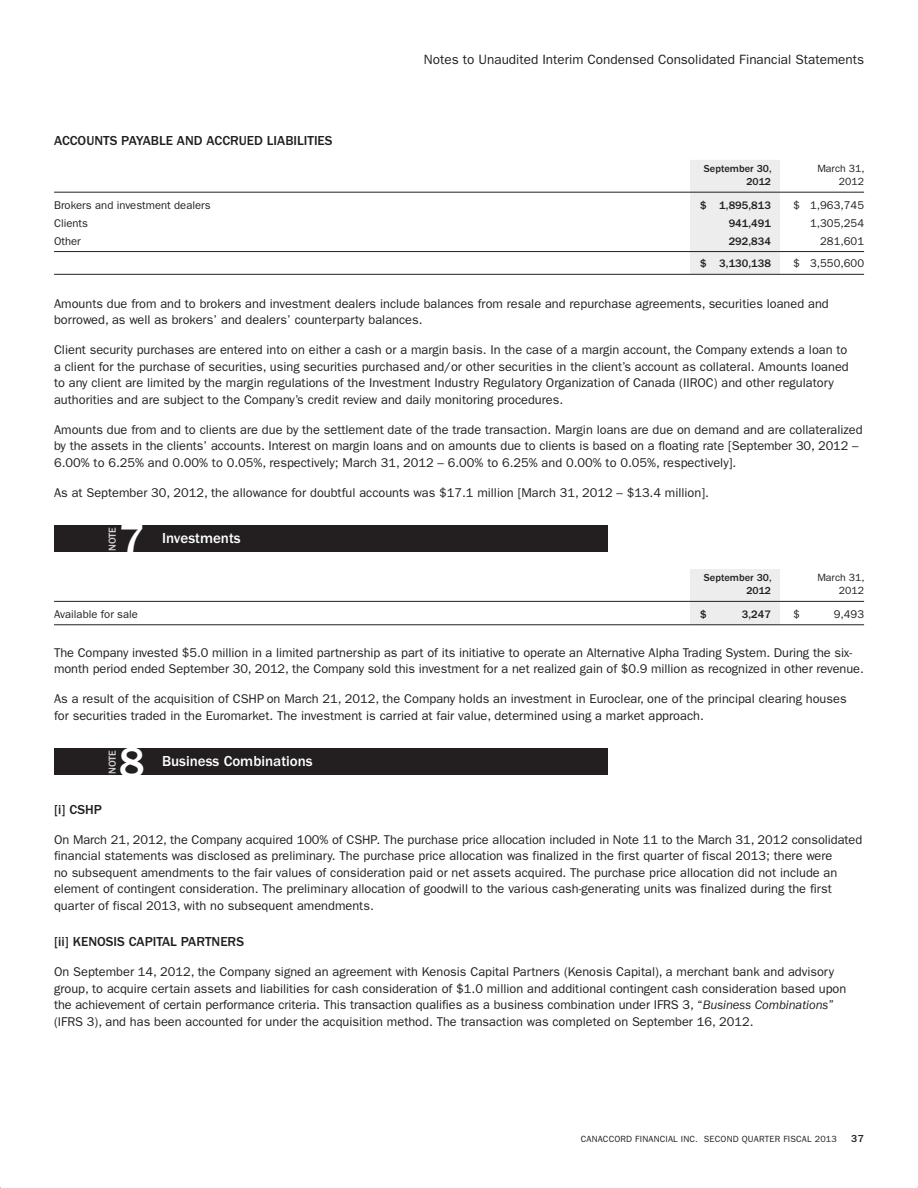
<style>
.page{position:relative;width:918px;height:1188px;background:#fff}
.page>*{position:absolute;margin:0;border:0;box-sizing:border-box;transform-origin:0 0}
.t1{font:500 43.5px "Franklin Gothic";color:#fff}
.t2{font:500 15px "Franklin Gothic";color:#fff}
.t3{font:500 13.5px "Franklin Gothic";color:#231f20}
.t4{font:13.5px "Franklin Gothic";color:#231f20}
.t5{font:12.75px/16.5px "Franklin Gothic";color:#231f20}
.t6{font:11.25px "Franklin Gothic";color:#231f20}
.t7{font:500 11.25px "Franklin Gothic";color:#231f20}
.t8{font:500 10.5px "Franklin Gothic";color:#231f20}
.t9{font:10.5px "Franklin Gothic";color:#231f20}
.t10{font:500 10.5px "Franklin Gothic";color:#d1d3d4}
.t11{font:9px "Franklin Gothic";letter-spacing:.02em;color:#231f20}
.s1{font-style:italic}
</style>
<div class="page">
<div style="left:690px;top:160px;width:90px;height:114px;background:#ededee"></div>
<hr style="left:54px;top:192px;width:810px;height:1px;background:#231f20">
<hr style="left:54px;top:251px;width:810px;height:1px;background:#231f20">
<hr style="left:54px;top:274px;width:810px;height:1px;background:#231f20">
<div style="left:690px;top:569px;width:90px;height:56px;background:#ededee"></div>
<hr style="left:54px;top:601px;width:810px;height:1px;background:#231f20">
<hr style="left:54px;top:625px;width:810px;height:1px;background:#231f20">
<div style="left:54px;top:525px;width:554px;height:27px;background:#231f20"></div>
<div style="left:54px;top:748px;width:554px;height:27px;background:#231f20"></div>
<p class="t3" style="left:54px;top:136px;width:280px">ACCOUNTS PAYABLE AND ACCRUED LIABILITIES</p>
<p class="t4" style="left:424px;top:55px;width:442px">Notes to Unaudited Interim Condensed Consolidated Financial Statements</p>
<p class="t8" style="left:704px;top:165px;width:69px">September 30,</p>
<p class="t9" style="left:817px;top:165px;width:49px">March 31,</p>
<p class="t8" style="left:746px;top:178px;width:26px">2012</p>
<p class="t9" style="left:839px;top:178px;width:27px">2012</p>
<p class="t6" style="left:54px;top:201px;width:158px">Brokers and investment dealers</p>
<p class="t7" style="left:700px;top:201px;width:72px">$ 1,895,813</p>
<p class="t6" style="left:793px;top:201px;width:72px">$ 1,963,745</p>
<p class="t6" style="left:54px;top:219px;width:35px">Clients</p>
<p class="t7" style="left:729px;top:219px;width:44px">941,491</p>
<p class="t6" style="left:810px;top:219px;width:55px">1,305,254</p>
<p class="t6" style="left:54px;top:237px;width:28px">Other</p>
<p class="t7" style="left:729px;top:237px;width:44px">292,834</p>
<p class="t6" style="left:820px;top:237px;width:45px">281,601</p>
<p class="t7" style="left:700px;top:259px;width:72px">$ 3,130,138</p>
<p class="t6" style="left:793px;top:259px;width:72px">$ 3,550,600</p>
<p class="t5" style="left:54px;top:296px;width:776px">Amounts due from and to brokers and investment dealers include balances from resale and repurchase agreements, securities loaned and borrowed, as well as brokers’ and dealers’ counterparty balances.</p>
<p class="t5" style="left:54px;top:343px;width:796px">Client security purchases are entered into on either a cash or a margin basis. In the case of a margin account, the Company extends a loan to a client for the purchase of securities, using securities purchased and/or other securities in the client’s account as collateral. Amounts loaned to any client are limited by the margin regulations of the Investment Industry Regulatory Organization of Canada (IIROC) and other regulatory authorities and are subject to the Company’s credit review and daily monitoring procedures.</p>
<p class="t5" style="left:54px;top:422px;width:810px">Amounts due from and to clients are due by the settlement date of the trade transaction. Margin loans are due on demand and are collateralized by the assets in the clients’ accounts. Interest on margin loans and on amounts due to clients is based on a floating rate [September 30, 2012 –<br>6.00% to 6.25% and 0.00% to 0.05%, respectively; March 31, 2012 – 6.00% to 6.25% and 0.00% to 0.05%, respectively].</p>
<p class="t5" style="left:54px;top:485px;width:656px">As at September 30, 2012, the allowance for doubtful accounts was $17.1 million [March 31, 2012 – $13.4 million].</p>
<p class="t10" style="left:109px;top:551px;width:26px;rotate:-90deg">NOTE</p>
<h1 class="t1" style="left:119px;top:524px;width:27px">7</h1>
<p class="t2" style="left:162px;top:533px;width:80px">Investments</p>
<p class="t8" style="left:704px;top:574px;width:69px">September 30,</p>
<p class="t9" style="left:817px;top:574px;width:49px">March 31,</p>
<p class="t8" style="left:746px;top:587px;width:26px">2012</p>
<p class="t9" style="left:839px;top:587px;width:27px">2012</p>
<p class="t6" style="left:54px;top:610px;width:85px">Available for sale</p>
<p class="t7" style="left:700px;top:610px;width:8px">$</p>
<p class="t7" style="left:742px;top:610px;width:31px">3,247</p>
<p class="t6" style="left:793px;top:610px;width:8px">$</p>
<p class="t6" style="left:834px;top:610px;width:32px">9,493</p>
<p class="t5" style="left:54px;top:645px;width:811px">The Company invested $5.0 million in a limited partnership as part of its initiative to operate an Alternative Alpha Trading System. During the six&shy;month period ended September 30, 2012, the Company sold this investment for a net realized gain of $0.9 million as recognized in other revenue.</p>
<p class="t5" style="left:54px;top:692px;width:794px">As a result of the acquisition of CSHP on March 21, 2012, the Company holds an investment in Euroclear, one of the principal clearing houses for securities traded in the Euromarket. The investment is carried at fair value, determined using a market approach.</p>
<p class="t10" style="left:109px;top:774px;width:26px;rotate:-90deg">NOTE</p>
<h1 class="t1" style="left:119px;top:747px;width:27px">8</h1>
<p class="t2" style="left:162px;top:756px;width:152px">Business Combinations</p>
<p class="t3" style="left:54px;top:804px;width:49px">[i] CSHP</p>
<p class="t5" style="left:54px;top:832px;width:810px">On March 21, 2012, the Company acquired 100% of CSHP. The purchase price allocation included in Note 11 to the March 31, 2012 consolidated financial statements was disclosed as preliminary. The purchase price allocation was finalized in the first quarter of fiscal 2013; there were<br>no subsequent amendments to the fair values of consideration paid or net assets acquired. The purchase price allocation did not include an element of contingent consideration. The preliminary allocation of goodwill to the various cash-generating units was finalized during the first quarter of fiscal 2013, with no subsequent amendments.</p>
<p class="t3" style="left:54px;top:937px;width:191px">[ii] KENOSIS CAPITAL PARTNERS</p>
<p class="t5" style="left:54px;top:965px;width:794px">On September 14, 2012, the Company signed an agreement with Kenosis Capital Partners (Kenosis Capital), a merchant bank and advisory group, to acquire certain assets and liabilities for cash consideration of $1.0 million and additional contingent cash consideration based upon the achievement of certain performance criteria. This transaction qualifies as a business combination under IFRS 3, “<span class="s1">Business Combinations</span>” (IFRS 3), and has been accounted for under the acquisition method. The transaction was completed on September 16, 2012.</p>
<p class="t11" style="left:581px;top:1135px;width:258px">CANACCORD FINANCIAL INC. SECOND QUARTER FISCAL 2013</p>
<p class="t8" style="left:851px;top:1135px;width:14px">37</p>
</div>
